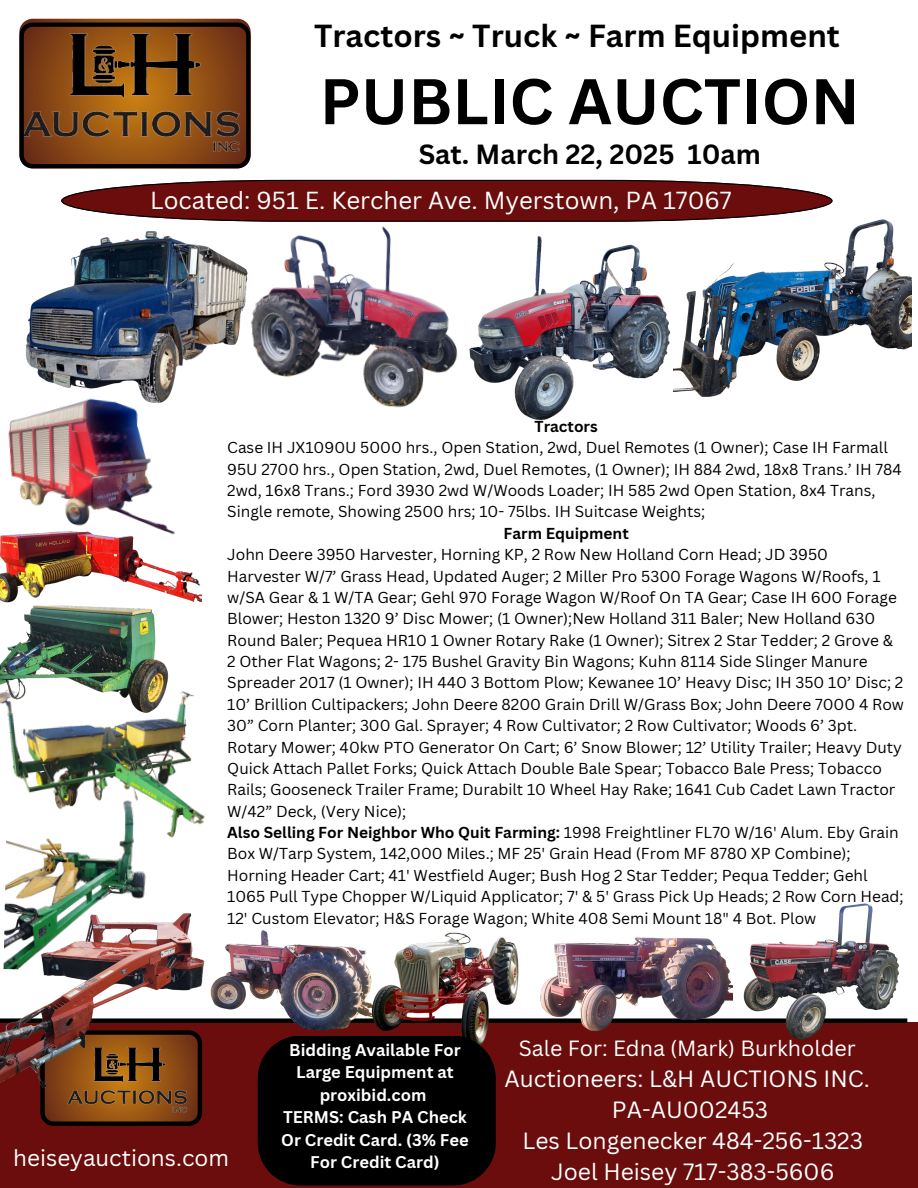
<style>
.page{position:relative;width:918px;height:1188px;background:#fff}
.page>*{position:absolute;margin:0;border:0;box-sizing:border-box;transform-origin:0 0}
.t1{font:700 63px "Canva Sans";color:#000}
.t2{font:700 31.05px "Canva Sans";color:#000}
.t3{font:700 27px "Canva Sans";color:#000}
.t4{font:24px "Canva Sans";color:#fff}
.t5{font:22.95px/31px "Canva Sans";color:#fff;text-align:center}
.t6{font:22.5px "Canva Sans";color:#fff}
.t7{font:21.45px "Canva Sans";color:#fff}
.t8{font:700 16.5px/22.5px "Canva Sans";color:#fff;text-align:center}
.t9{font:15.45px/21.3px "Canva Sans";color:#000}
.t10{font:700 15.45px "Canva Sans";color:#000}
.s1{font-weight:700}
</style>
<div class="page">
<div style="left:0;top:1023px;width:918px;height:165px;background:#6b0d0d"></div>
<svg style="left:485px;top:180px;width:238px;height:42px;background:#671010"></svg>
<svg style="left:19px;top:19px;width:232px;height:124px;background:#714116"></svg>
<svg style="left:40px;top:1096px;width:162px;height:30px"></svg>
<img style="left:54px;top:1096px;width:135px;height:25px">
<img style="left:260px;top:179px;width:225px;height:229px">
<img style="left:8px;top:414px;width:145px;height:101px">
<img style="left:737px;top:903px;width:169px;height:137px">
<img style="left:464px;top:232px;width:207px;height:189px">
<img style="left:0;top:515px;width:201px;height:77px">
<img style="left:9px;top:592px;width:196px;height:246px">
<img style="left:0;top:580px;width:172px;height:147px">
<img style="left:5px;top:796px;width:146px;height:103px">
<img style="left:0;top:899px;width:203px;height:197px">
<img style="left:673px;top:183px;width:239px;height:214px">
<img style="left:185px;top:922px;width:184px;height:116px">
<img style="left:369px;top:932px;width:155px;height:104px">
<img style="left:524px;top:937px;width:209px;height:94px">
<div style="left:258px;top:1036px;width:238px;height:150px;background:#000"></div>
<img style="left:19px;top:143px;width:241px;height:271px">
<p class="t2" style="left:314px;top:14px;width:527px">Tractors ~ Truck ~ Farm Equipment</p>
<p class="t1" style="left:320px;top:57px;width:542px">PUBLIC AUCTION</p>
<p class="t3" style="left:419px;top:135px;width:344px">Sat. March 22, 2025 10am</p>
<h4 class="t4" style="left:150px;top:184px;width:583px">Located: 951 E. Kercher Ave. Myerstown, PA 17067</h4>
<h2 class="t10" style="left:535px;top:415px;width:65px">Tractors</h2>
<h1 class="t9" style="left:227px;top:437px;width:676px">Case IH JX1090U 5000 hrs., Open Station, 2wd, Duel Remotes (1 Owner); Case IH Farmall 95U 2700 hrs., Open Station, 2wd, Duel Remotes, (1 Owner); IH 884 2wd, 18x8 Trans.’ IH 784<br>2wd, 16x8 Trans.; Ford 3930 2wd W/Woods Loader; IH 585 2wd Open Station, 8x4 Trans, Single remote, Showing 2500 hrs; 10- 75lbs. IH Suitcase Weights;</h1>
<h3 class="t10" style="left:504px;top:522px;width:127px">Farm Equipment</h3>
<p class="t9" style="left:227px;top:544px;width:678px">John Deere 3950 Harvester, Horning KP, 2 Row New Holland Corn Head; JD 3950<br>Harvester W/7’ Grass Head, Updated Auger; 2 Miller Pro 5300 Forage Wagons W/Roofs, 1 w/SA Gear &amp; 1 W/TA Gear; Gehl 970 Forage Wagon W/Roof On TA Gear; Case IH 600 Forage Blower; Heston 1320 9’ Disc Mower; (1 Owner);New Holland 311 Baler; New Holland 630<br>Round Baler; Pequea HR10 1 Owner Rotary Rake (1 Owner); Sitrex 2 Star Tedder; 2 Grove &amp; 2 Other Flat Wagons; 2- 175 Bushel Gravity Bin Wagons; Kuhn 8114 Side Slinger Manure Spreader 2017 (1 Owner); IH 440 3 Bottom Plow; Kewanee 10’ Heavy Disc; IH 350 10’ Disc; 2<br>10’ Brillion Cultipackers; John Deere 8200 Grain Drill W/Grass Box; John Deere 7000 4 Row 30” Corn Planter; 300 Gal. Sprayer; 4 Row Cultivator; 2 Row Cultivator; Woods 6’ 3pt.<br>Rotary Mower; 40kw PTO Generator On Cart; 6’ Snow Blower; 12’ Utility Trailer; Heavy Duty Quick Attach Pallet Forks; Quick Attach Double Bale Spear; Tobacco Bale Press; Tobacco Rails; Gooseneck Trailer Frame; Durabilt 10 Wheel Hay Rake; 1641 Cub Cadet Lawn Tractor W/42” Deck, (Very Nice);</p>
<p class="t9" style="left:227px;top:821px;width:678px"><span class="s1">Also Selling For Neighbor Who Quit Farming:</span> 1998 Freightliner FL70 W/16' Alum. Eby Grain Box W/Tarp System, 142,000 Miles.; MF 25' Grain Head (From MF 8780 XP Combine); Horning Header Cart; 41' Westfield Auger; Bush Hog 2 Star Tedder; Pequa Tedder; Gehl 1065 Pull Type Chopper W/Liquid Applicator; 7' &amp; 5' Grass Pick Up Heads; 2 Row Corn Head; 12' Custom Elevator; H&amp;S Forage Wagon; White 408 Semi Mount 18" 4 Bot. Plow</p>
<p class="t6" style="left:13px;top:1142px;width:217px">heiseyauctions.com</p>
<p class="t8" style="left:281px;top:1038px;width:189px">Bidding Available For<br>Large Equipment at proxibid.com<br>TERMS: Cash PA Check<br>Or Credit Card. (3% Fee<br>For Credit Card)</p>
<p class="t7" style="left:519px;top:1033px;width:338px">Sale For: Edna (Mark) Burkholder</p>
<p class="t5" style="left:505px;top:1063px;width:367px">Auctioneers: L&amp;H AUCTIONS INC.<br>PA-AU002453<br>Les Longenecker 484-256-1323<br>Joel Heisey 717-383-5606</p>
</div>
